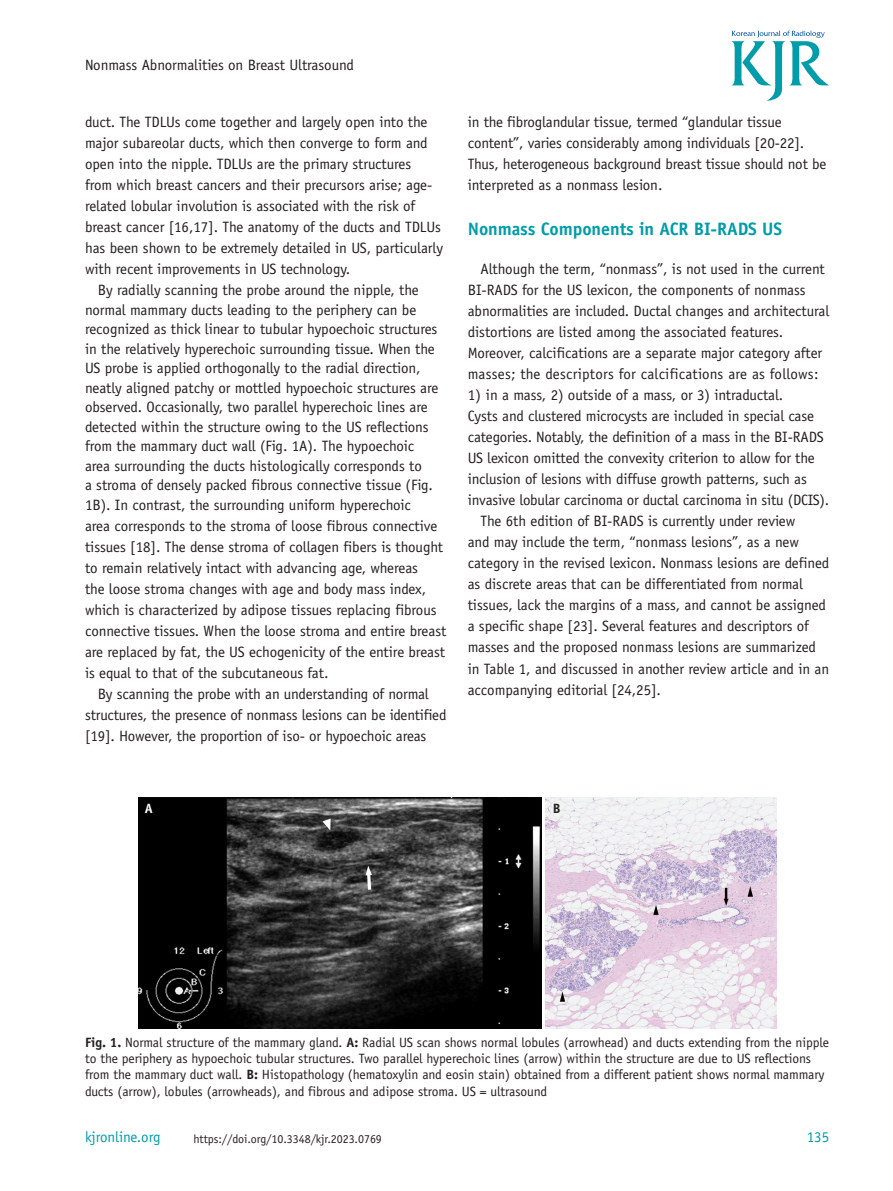
<style>
.page{position:relative;width:893px;height:1191px;background:#fff}
.page>*{position:absolute;margin:0;border:0;box-sizing:border-box;transform-origin:0 0}
.큰제목{font:700 18px "Officina Sans Std";letter-spacing:-.005em;color:#009caa}
.본문{font:15px/21px "Officina Sans Std";letter-spacing:-.005em;color:#231f20}
.t1{font:15px "Officina Sans Std";letter-spacing:-.005em;color:#009caa}
.그림제목{font:13.5px/16.2px "Officina Sans Std";letter-spacing:-.005em;color:#231f20}
.t2{font:700 13.5px "Officina Sans Std";color:#fff}
.t3{font:700 13.5px "Officina Sans Std";color:#231f20}
.t4{font:12px "Officina Sans Std";letter-spacing:-.005em;color:#231f20}
.s1{font-weight:700}
</style>
<div class="page">
<svg style="left:732px;top:31px;width:97px;height:70px"></svg>
<img style="left:138px;top:798px;width:403px;height:230px">
<img style="left:546px;top:798px;width:230px;height:230px">
<p class="본문" style="left:85px;top:54px;width:270px">Nonmass Abnormalities on Breast Ultrasound</p>
<p class="본문" style="left:85px;top:112px;width:359px">duct. The TDLUs come together and largely open into the major subareolar ducts, which then converge to form and open into the nipple. TDLUs are the primary structures<br>from which breast cancers and their precursors arise; age&shy;related lobular involution is associated with the risk of breast cancer [16,17]. The anatomy of the ducts and TDLUs has been shown to be extremely detailed in US, particularly with recent improvements in US technology.</p>
<p class="본문" style="left:85px;top:280px;width:355px;line-height:19.5px;text-indent:13px">By radially scanning the probe around the nipple, the normal mammary ducts leading to the periphery can be recognized as thick linear to tubular hypoechoic structures in the relatively hyperechoic surrounding tissue. When the US probe is applied orthogonally to the radial direction, neatly aligned patchy or mottled hypoechoic structures are observed. Occasionally, two parallel hyperechoic lines are detected within the structure owing to the US reflections from the mammary duct wall (Fig. 1A). The hypoechoic area surrounding the ducts histologically corresponds to<br>a stroma of densely packed fibrous connective tissue (Fig.<br>1B). In contrast, the surrounding uniform hyperechoic</p>
<p class="본문" style="left:85px;top:515px;width:363px">area corresponds to the stroma of loose fibrous connective tissues [18]. The dense stroma of collagen fibers is thought to remain relatively intact with advancing age, whereas<br>the loose stroma changes with age and body mass index, which is characterized by adipose tissues replacing fibrous connective tissues. When the loose stroma and entire breast are replaced by fat, the US echogenicity of the entire breast is equal to that of the subcutaneous fat.</p>
<p class="본문" style="left:85px;top:683px;width:363px;text-indent:13px">By scanning the probe with an understanding of normal structures, the presence of nonmass lesions can be identified [19]. However, the proportion of iso- or hypoechoic areas</p>
<p class="본문" style="left:468px;top:112px;width:360px">in the fibroglandular tissue, termed “glandular tissue content”, varies considerably among individuals [20-22].<br>Thus, heterogeneous background breast tissue should not be interpreted as a nonmass lesion.</p>
<p class="큰제목" style="left:468px;top:217px;width:316px">Nonmass Components in ACR BI-RADS US</p>
<p class="본문" style="left:468px;top:259px;width:363px;text-indent:13px">Although the term, “nonmass”, is not used in the current BI-RADS for the US lexicon, the components of nonmass abnormalities are included. Ductal changes and architectural distortions are listed among the associated features.<br>Moreover, calcifications are a separate major category after masses; the descriptors for calcifications are as follows:</p>
<p class="본문" style="left:468px;top:385px;width:363px">1) in a mass, 2) outside of a mass, or 3) intraductal.<br>Cysts and clustered microcysts are included in special case categories. Notably, the definition of a mass in the BI-RADS US lexicon omitted the convexity criterion to allow for the inclusion of lesions with diffuse growth patterns, such as invasive lobular carcinoma or ductal carcinoma in situ (DCIS).</p>
<p class="본문" style="left:468px;top:511px;width:363px;text-indent:13px">The 6th edition of BI-RADS is currently under review<br>and may include the term, “nonmass lesions”, as a new category in the revised lexicon. Nonmass lesions are defined as discrete areas that can be differentiated from normal tissues, lack the margins of a mass, and cannot be assigned a specific shape [23]. Several features and descriptors of masses and the proposed nonmass lesions are summarized in Table 1, and discussed in another review article and in an accompanying editorial [24,25].</p>
<p class="t2" style="left:145px;top:800px;width:10px">A</p>
<p class="t3" style="left:553px;top:800px;width:9px">B</p>
<p class="그림제목" style="left:85px;top:1034px;width:746px"><span class="s1">Fig. 1.</span> Normal structure of the mammary gland. <span class="s1">A:</span> Radial US scan shows normal lobules (arrowhead) and ducts extending from the nipple to the periphery as hypoechoic tubular structures. Two parallel hyperechoic lines (arrow) within the structure are due to US reflections from the mammary duct wall. <span class="s1">B:</span> Histopathology (hematoxylin and eosin stain) obtained from a different patient shows normal mammary ducts (arrow), lobules (arrowheads), and fibrous and adipose stroma. US = ultrasound</p>
<p class="t1" style="left:85px;top:1128px;width:77px">kjronline.org</p>
<p class="t4" style="left:194px;top:1132px;width:190px">https://doi.org/10.3348/kjr.2023.0769</p>
<p class="t1" style="left:807px;top:1128px;width:24px">135</p>
</div>
